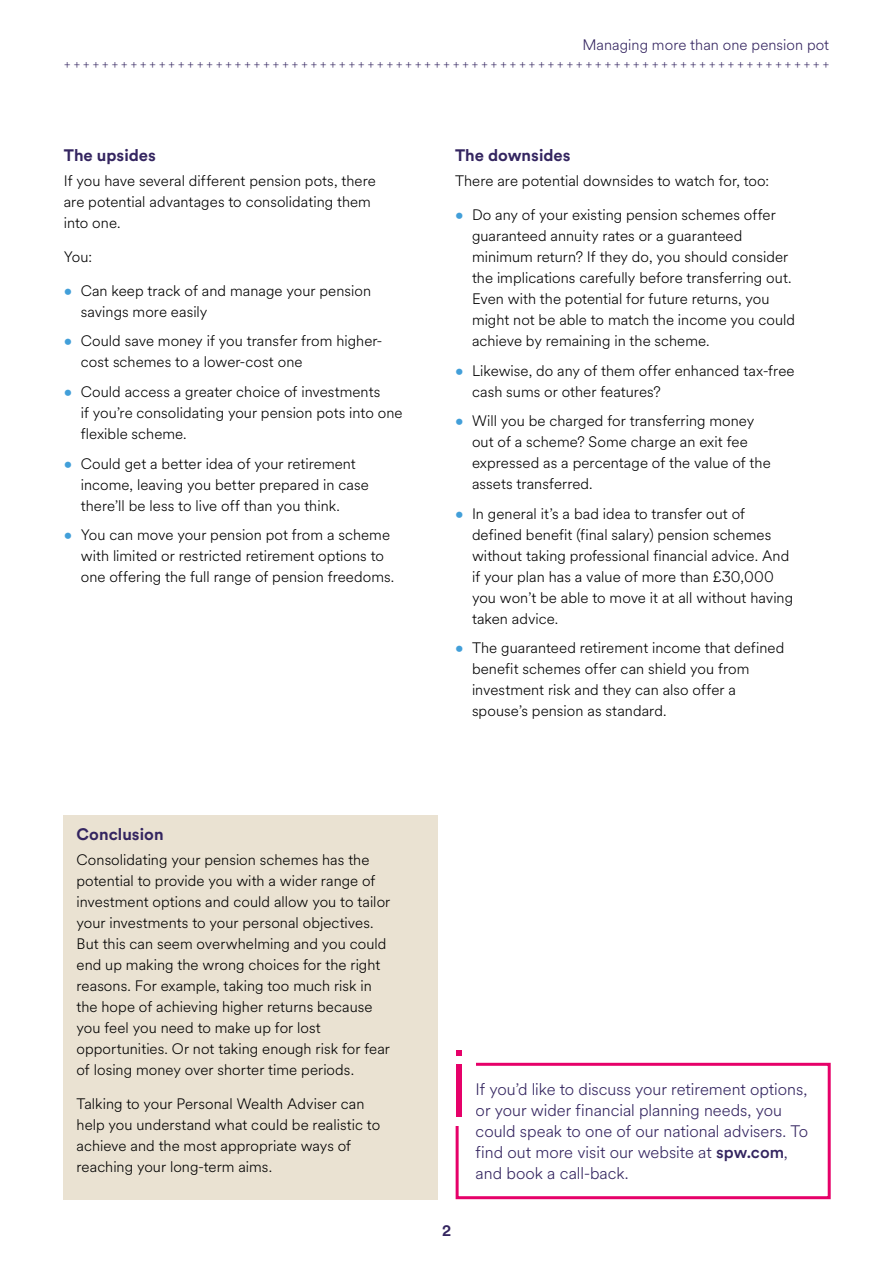
<style>
.page{position:relative;width:893px;height:1263px;background:#fff}
.page>*{position:absolute;margin:0;border:0;box-sizing:border-box;transform-origin:0 0}
.t1{font:300 16.5px/21px "Schroders Circular";color:#342560}
.t2{font:700 16.5px "Schroders Circular";color:#342560}
.t3{font:300 15px/21px "Schroders Circular";letter-spacing:.005em;color:#000}
.t4{font:300 15px "Schroders Circular";letter-spacing:.005em;color:#342560}
.t5{font:700 15px "Schroders Circular";color:#342560}
.t6{font:300 12px "Schroders Circular";color:#342560}
.s1{color:#429fd9}
.s2{font-weight:500}
</style>
<div class="page">
<div style="left:456px;top:1063px;width:375px;height:136px;border:3px solid #e60069"></div>
<div style="left:436px;top:1032px;width:40px;height:94px;background:#fff"></div>
<div style="left:456px;top:1064px;width:5px;height:52px;background:#e60069"></div>
<svg style="left:456px;top:1050px;width:5px;height:6px"></svg>
<div style="left:64px;top:815px;width:374px;height:384px;background:#eae2d2"></div>
<p class="t4" style="left:582px;top:35px;width:248px">Managing more than one pension pot</p>
<p class="t6" style="left:64px;top:56px;width:766px">+++++++++++++++++++++++++++++++++++++++++++++++++++++++++++++++++++++++++++++++++</p>
<p class="t2" style="left:64px;top:144px;width:94px">The upsides</p>
<p class="t3" style="left:64px;top:170px;width:313px">If you have several different pension pots, there are potential advantages to consolidating them into one.</p>
<p class="t3" style="left:64px;top:246px;width:30px">You:</p>
<p class="t3" style="left:81px;top:280px;width:292px;text-indent:-17px"><span class="s1">•</span> Can keep track of and manage your pension savings more easily</p>
<p class="t3" style="left:81px;top:330px;width:303px;text-indent:-17px"><span class="s1">•</span> Could save money if you transfer from higher&shy;cost schemes to a lower-cost one</p>
<p class="t3" style="left:81px;top:381px;width:323px;text-indent:-17px"><span class="s1">•</span> Could access a greater choice of investments<br>if you’re consolidating your pension pots into one flexible scheme.</p>
<p class="t3" style="left:81px;top:452px;width:289px;text-indent:-17px"><span class="s1">•</span> Could get a better idea of your retirement income, leaving you better prepared in case there’ll be less to live off than you think.</p>
<p class="t3" style="left:81px;top:524px;width:315px;text-indent:-17px"><span class="s1">•</span> You can move your pension pot from a scheme with limited or restricted retirement options to one offering the full range of pension freedoms.</p>
<p class="t2" style="left:455px;top:144px;width:117px">The downsides</p>
<p class="t3" style="left:455px;top:170px;width:316px">There are potential downsides to watch for, too:</p>
<p class="t3" style="left:472px;top:204px;width:325px;text-indent:-17px"><span class="s1">•</span> Do any of your existing pension schemes offer guaranteed annuity rates or a guaranteed minimum return? If they do, you should consider the implications carefully before transferring out.<br>Even with the potential for future returns, you might not be able to match the income you could achieve by remaining in the scheme.</p>
<p class="t3" style="left:472px;top:359px;width:324px;text-indent:-17px"><span class="s1">•</span> Likewise, do any of them offer enhanced tax-free cash sums or other features?</p>
<p class="t3" style="left:472px;top:410px;width:300px;text-indent:-17px"><span class="s1">•</span> Will you be charged for transferring money out of a scheme? Some charge an exit fee expressed as a percentage of the value of the assets transferred.</p>
<p class="t3" style="left:472px;top:502px;width:323px;text-indent:-17px"><span class="s1">•</span> In general it’s a bad idea to transfer out of defined benefit (final salary) pension schemes without taking professional financial advice. And if your plan has a value of more than £30,000 you won’t be able to move it at all without having taken advice.</p>
<p class="t3" style="left:472px;top:637px;width:314px;text-indent:-17px"><span class="s1">•</span> The guaranteed retirement income that defined benefit schemes offer can shield you from investment risk and they can also offer a spouse’s pension as standard.</p>
<p class="t2" style="left:77px;top:823px;width:89px">Conclusion</p>
<p class="t3" style="left:77px;top:849px;width:315px">Consolidating your pension schemes has the potential to provide you with a wider range of investment options and could allow you to tailor your investments to your personal objectives.<br>But this can seem overwhelming and you could end up making the wrong choices for the right reasons. For example, taking too much risk in the hope of achieving higher returns because you feel you need to make up for lost opportunities. Or not taking enough risk for fear of losing money over shorter time periods.</p>
<p class="t3" style="left:77px;top:1093px;width:305px">Talking to your Personal Wealth Adviser can help you understand what could be realistic to achieve and the most appropriate ways of reaching your long-term aims.</p>
<p class="t5" style="left:442px;top:1220px;width:11px">2</p>
<p class="t1" style="left:476px;top:1078px;width:334px">If you’d like to discuss your retirement options, or your wider financial planning needs, you could speak to one of our national advisers. To find out more visit our website at <span class="s2">spw.com</span>, and book a call-back.</p>
</div>
